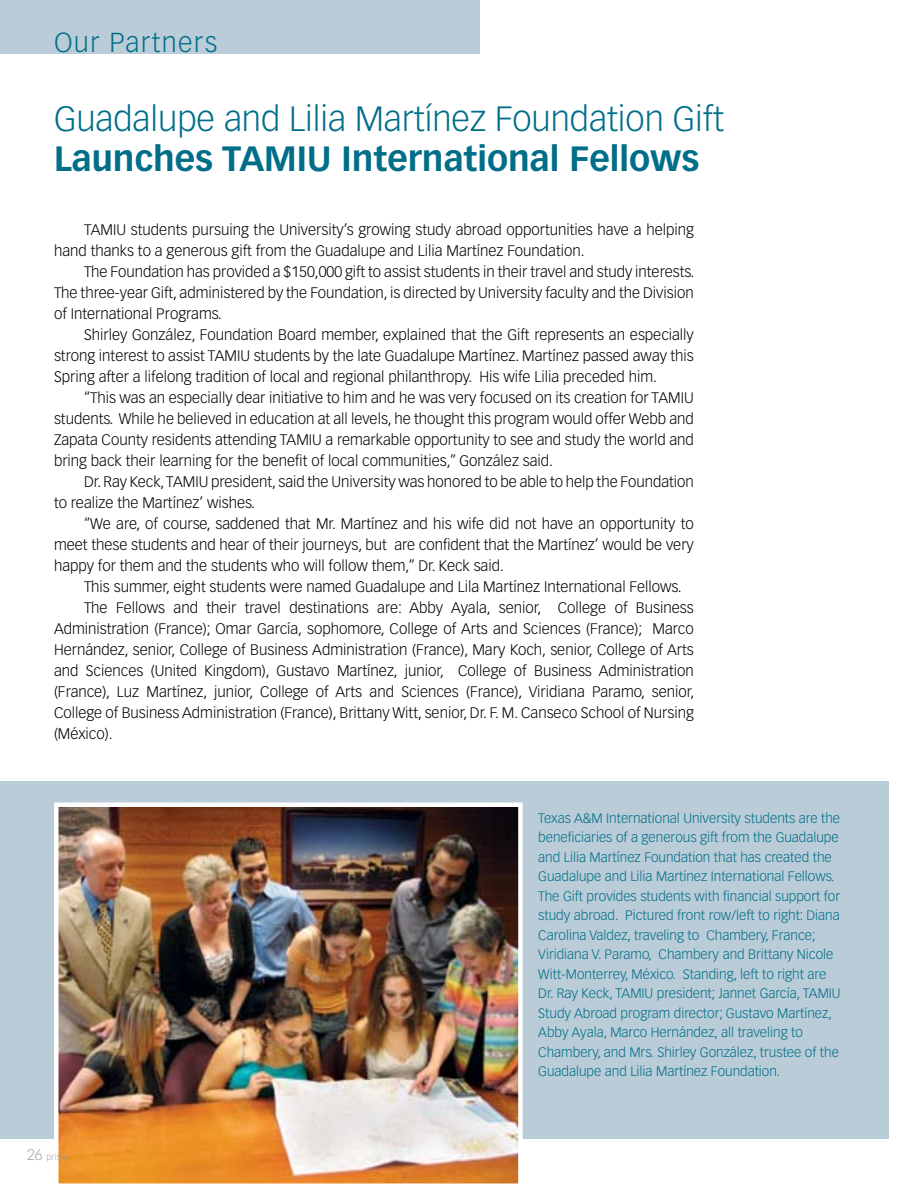
<style>
.page{position:relative;width:918px;height:1188px;background:#fff}
.page>*{position:absolute;margin:0;border:0;box-sizing:border-box;transform-origin:0 0}
.t1{font:300 34.5px "Vectora LH";color:#006e89}
.t2{font:700 34.5px "Vectora LH";color:#006e89}
.t3{font:300 27px "Vectora LH";letter-spacing:.05em;color:#006e89}
.t4{font:300 15px/21px "Vectora LH";color:#000;text-align:justify}
.t5{font:300 13.5px/19.5px "Vectora LH";color:#006e89}
.t6{font:300 9px "Vectora LH";color:#a7a9ac}
.s1{font-size:15px}
</style>
<div class="page">
<div style="left:0;top:781px;width:888px;height:358px;background:#b9ccd7"></div>
<img style="left:59px;top:807px;width:459px;height:376px">
<div style="left:54px;top:802px;width:469px;height:386px;border:4px solid #fff"></div>
<div style="left:0;top:0;width:479px;height:54px;background:#b9ccd7"></div>
<h2 class="t3" style="left:54px;top:26px;width:165px">Our Partners</h2>
<h1 class="t1" style="left:54px;top:98px;width:671px">Guadalupe and Lilia Martínez Foundation Gift</h1>
<h1 class="t2" style="left:54px;top:138px;width:647px">Launches TAMIU International Fellows</h1>
<p class="t4" style="left:54px;top:219px;width:641px;text-indent:30px">TAMIU students pursuing the University’s growing study abroad opportunities have a helping hand thanks to a generous gift from the Guadalupe and Lilia Martínez Foundation.</p>
<p class="t4" style="left:54px;top:261px;width:642px;text-indent:30px">The Foundation has provided a $150,000 gift to assist students in their travel and study interests.<br>The three-year Gift, administered by the Foundation, is directed by University faculty and the Division of International Programs.</p>
<p class="t4" style="left:54px;top:324px;width:641px;text-indent:30px">Shirley González, Foundation Board member, explained that the Gift represents an especially strong interest to assist TAMIU students by the late Guadalupe Martínez. Martínez passed away this Spring after a lifelong tradition of local and regional philanthropy. His wife Lilia preceded him.</p>
<p class="t4" style="left:54px;top:387px;width:641px;text-indent:30px">“This was an especially dear initiative to him and he was very focused on its creation for TAMIU students. While he believed in education at all levels, he thought this program would offer Webb and Zapata County residents attending TAMIU a remarkable opportunity to see and study the world and bring back their learning for the benefit of local communities,” González said.</p>
<p class="t4" style="left:54px;top:471px;width:641px;text-indent:30px">Dr. Ray Keck, TAMIU president, said the University was honored to be able to help the Foundation to realize the Martínez’ wishes.</p>
<p class="t4" style="left:54px;top:513px;width:641px;text-indent:30px">“We are, of course, saddened that Mr. Martínez and his wife did not have an opportunity to meet these students and hear of their journeys, but are confident that the Martínez’ would be very happy for them and the students who will follow them,” Dr. Keck said.</p>
<p class="t4" style="left:84px;top:576px;width:599px">This summer, eight students were named Guadalupe and Lila Martínez International Fellows.</p>
<p class="t4" style="left:84px;top:597px;width:611px">The Fellows and their travel destinations are: Abby Ayala, senior, College of Business</p>
<p class="t4" style="left:54px;top:618px;width:641px">Administration (France); Omar García, sophomore, College of Arts and Sciences (France); Marco</p>
<p class="t4" style="left:54px;top:639px;width:641px">Hernández, senior, College of Business Administration (France), Mary Koch, senior, College of Arts</p>
<p class="t4" style="left:54px;top:660px;width:641px">and Sciences (United Kingdom), Gustavo Martínez, junior, College of Business Administration</p>
<p class="t4" style="left:54px;top:681px;width:642px">(France), Luz Martínez, junior, College of Arts and Sciences (France), Viridiana Paramo, senior,</p>
<p class="t4" style="left:54px;top:702px;width:641px">College of Business Administration (France), Brittany Witt, senior, Dr. F. M. Canseco School of Nursing</p>
<p class="t4" style="left:54px;top:723px;width:60px">(México).</p>
<p class="t6" style="left:27px;top:1152px;width:43px"><span class="s1">26</span> prism</p>
<p class="t5" style="left:538px;top:808px;width:304px">Texas A&amp;M International University students are the beneficiaries of a generous gift from the Guadalupe and Lilia Martínez Foundation that has created the Guadalupe and Lilia Martínez International Fellows.<br>The Gift provides students with financial support for study abroad. Pictured front row/left to right: Diana Carolina Valdez, traveling to Chambery, France; Viridiana V. Paramo, Chambery and Brittany Nicole Witt-Monterrey, México. Standing, left to right are Dr. Ray Keck, TAMIU president; Jannet García, TAMIU Study Abroad program director; Gustavo Martínez, Abby Ayala, Marco Hernández, all traveling to Chambery, and Mrs. Shirley González, trustee of the Guadalupe and Lilia Martínez Foundation.</p>
</div>
